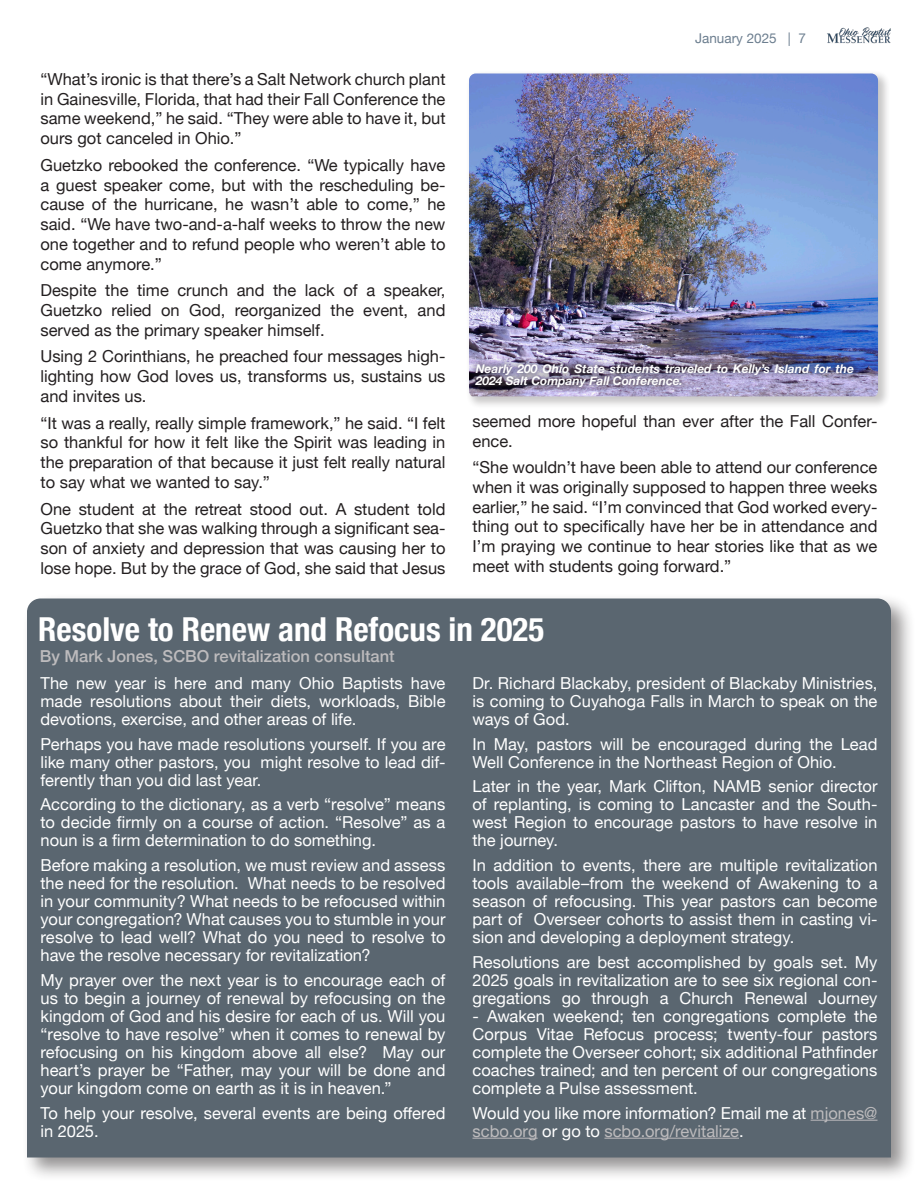
<style>
.page{position:relative;width:918px;height:1188px;background:#fff}
.page>*{position:absolute;margin:0;border:0;box-sizing:border-box;transform-origin:0 0}
.Headline_Light_1{font:700 condensed 33px "Helvetica Neue";color:#fff}
.t1{font:16.5px/18px "Helvetica Neue";color:#fff;text-align:justify}
.t2{font:16.5px/19.8px "Helvetica Neue";color:#231f20;text-align:justify}
.Author_Text_Light{font:500 16.5px "Helvetica Neue";color:#bdbbbd}
.t3{font:13.5px "Helvetica Neue";color:#6c7e8f}
.Minimal_in_photo_caption{font:italic 700 12px/12px "Helvetica Neue";color:#fff}
.s1{color:#bdbbbd}
</style>
<div class="page">
<div style="left:21px;top:593px;width:895px;height:589px;background:#231f20;opacity:.5"></div>
<div style="left:27px;top:598px;width:864px;height:560px;background:#5a6670"></div>
<hr style="left:811px;top:1120px;width:67px;height:1px;background:#bdbbbd">
<hr style="left:472px;top:1138px;width:66px;height:1px;background:#bdbbbd">
<hr style="left:604px;top:1138px;width:135px;height:1px;background:#bdbbbd">
<div style="left:466px;top:70px;width:426px;height:339px;background:#231f20;opacity:.25"></div>
<img style="left:469px;top:74px;width:409px;height:322px">
<div style="left:467px;top:356px;width:395px;height:38px;background:#231f20;opacity:.5"></div>
<img style="left:827px;top:27px;width:64px;height:16px">
<p class="t2" style="left:40px;top:70px;width:407px">“What’s ironic is that there’s a Salt Network church plant in Gainesville, Florida, that had their Fall Conference the same weekend,” he said. “They were able to have it, but ours got canceled in Ohio.”</p>
<p class="t2" style="left:40px;top:156px;width:407px">Guetzko rebooked the conference. “We typically have a guest speaker come, but with the rescheduling be&shy;cause of the hurricane, he wasn’t able to come,” he said. “We have two-and-a-half weeks to throw the new one together and to refund people who weren’t able to come anymore.”</p>
<p class="t2" style="left:40px;top:281px;width:407px">Despite the time crunch and the lack of a speaker, Guetzko relied on God, reorganized the event, and served as the primary speaker himself.</p>
<p class="t2" style="left:40px;top:348px;width:407px">Using 2 Corinthians, he preached four messages high&shy;lighting how God loves us, transforms us, sustains us and invites us.</p>
<p class="t2" style="left:40px;top:414px;width:407px">“It was a really, really simple framework,” he said. “I felt so thankful for how it felt like the Spirit was leading in the preparation of that because it just felt really natural to say what we wanted to say.”</p>
<p class="t2" style="left:40px;top:500px;width:407px">One student at the retreat stood out. A student told Guetzko that she was walking through a significant sea&shy;son of anxiety and depression that was causing her to lose hope. But by the grace of God, she said that Jesus</p>
<p class="t3" style="left:695px;top:28px;width:112px">January 2025 | 7</p>
<p class="Minimal_in_photo_caption" style="left:476px;top:363px;width:380px">Nearly 200 Ohio State students traveled to Kelly’s Island for the<br>2024 Salt Company Fall Conference.</p>
<p class="t2" style="left:472px;top:412px;width:407px">seemed more hopeful than ever after the Fall Confer&shy;ence.</p>
<p class="t2" style="left:472px;top:458px;width:407px">“She wouldn’t have been able to attend our conference when it was originally supposed to happen three weeks earlier,” he said. “I’m convinced that God worked every&shy;thing out to specifically have her be in attendance and I’m praying we continue to hear stories like that as we meet with students going forward.”</p>
<p class="Headline_Light_1" style="left:38px;top:601px;width:508px">Resolve to Renew and Refocus in 2025</p>
<p class="Author_Text_Light" style="left:40px;top:643px;width:356px">By Mark Jones, SCBO revitalization consultant</p>
<p class="t1" style="left:40px;top:675px;width:407px">The new year is here and many Ohio Baptists have made resolutions about their diets, workloads, Bible devotions, exercise, and other areas of life.</p>
<p class="t1" style="left:40px;top:736px;width:407px">Perhaps you have made resolutions yourself. If you are like many other pastors, you might resolve to lead dif&shy;ferently than you did last year.</p>
<p class="t1" style="left:40px;top:796px;width:406px">According to the dictionary, as a verb “resolve” means to decide firmly on a course of action. “Resolve” as a noun is a firm determination to do something.</p>
<p class="t1" style="left:40px;top:857px;width:407px">Before making a resolution, we must review and assess the need for the resolution. What needs to be resolved in your community? What needs to be refocused within your congregation? What causes you to stumble in your resolve to lead well? What do you need to resolve to have the resolve necessary for revitalization?</p>
<p class="t1" style="left:40px;top:972px;width:407px">My prayer over the next year is to encourage each of us to begin a journey of renewal by refocusing on the kingdom of God and his desire for each of us. Will you “resolve to have resolve” when it comes to renewal by refocusing on his kingdom above all else? May our heart’s prayer be “Father, may your will be done and your kingdom come on earth as it is in heaven.”</p>
<p class="t1" style="left:40px;top:1105px;width:406px">To help your resolve, several events are being offered in 2025.</p>
<p class="t1" style="left:472px;top:675px;width:407px">Dr. Richard Blackaby, president of Blackaby Ministries, is coming to Cuyahoga Falls in March to speak on the ways of God.</p>
<p class="t1" style="left:472px;top:736px;width:407px">In May, pastors will be encouraged during the Lead<br>Well Conference in the Northeast Region of Ohio.</p>
<p class="t1" style="left:472px;top:778px;width:407px">Later in the year, Mark Clifton, NAMB senior director of replanting, is coming to Lancaster and the South&shy;west Region to encourage pastors to have resolve in the journey.</p>
<p class="t1" style="left:472px;top:857px;width:407px">In addition to events, there are multiple revitalization tools available–from the weekend of Awakening to a season of refocusing. This year pastors can become part of Overseer cohorts to assist them in casting vi&shy;sion and developing a deployment strategy.</p>
<p class="t1" style="left:472px;top:954px;width:407px">Resolutions are best accomplished by goals set. My 2025 goals in revitalization are to see six regional con&shy;gregations go through a Church Renewal Journey</p>
<p class="t1" style="left:472px;top:1008px;width:407px">- Awaken weekend; ten congregations complete the Corpus Vitae Refocus process; twenty-four pastors complete the Overseer cohort; six additional Pathfinder coaches trained; and ten percent of our congregations complete a Pulse assessment.</p>
<p class="t1" style="left:472px;top:1105px;width:407px">Would you like more information? Email me at <span class="s1">mjones@ scbo.org</span> or go to <span class="s1">scbo.org/revitalize</span>.</p>
</div>
